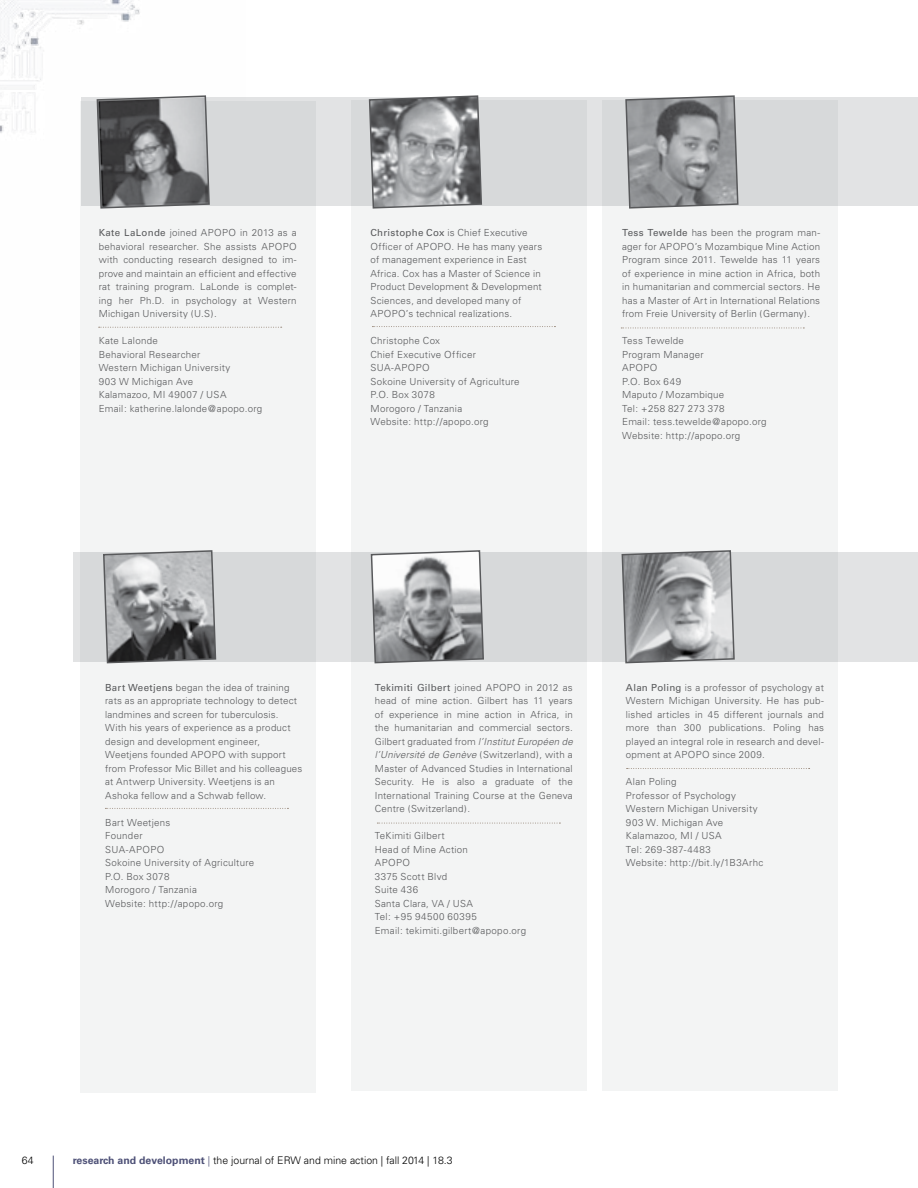
<style>
.page{position:relative;width:918px;height:1188px;background:#fff}
.page>*{position:absolute;margin:0;border:0;box-sizing:border-box;transform-origin:0 0}
.t1{font:300 10.5px "Univers";color:#000}
.Bio_Body{font:300 9.75px/13.5px "Univers";letter-spacing:.025em;color:#58595b;text-align:justify}
.Bio_Body-2{font:300 9.75px "Univers";letter-spacing:.055em;color:#58595b}
.Bio_Body-3{font:300 9.75px "Univers";letter-spacing:.045em;color:#58595b}
.s1{font-weight:400}
.s2{font-style:italic}
.s3{font-weight:700;color:#4e5177}
.s4{color:#4e5177}
</style>
<div class="page">
<img style="left:0;top:0;width:246px;height:133px">
<hr style="left:53px;top:1156px;width:1px;height:32px;background:#4e5177">
<div style="left:80px;top:101px;width:235px;height:992px;background:#f3f4f4"></div>
<div style="left:351px;top:101px;width:236px;height:990px;background:#f3f4f4"></div>
<div style="left:603px;top:101px;width:235px;height:990px;background:#f3f4f4"></div>
<div style="left:81px;top:98px;width:837px;height:108px;background:#d7d9da"></div>
<div style="left:73px;top:552px;width:845px;height:110px;background:#d7d9da"></div>
<svg style="left:105px;top:808px;width:183px;height:1px"></svg>
<svg style="left:103px;top:550px;width:114px;height:114px"></svg>
<svg style="left:621px;top:328px;width:183px;height:1px"></svg>
<svg style="left:627px;top:768px;width:183px;height:1px"></svg>
<svg style="left:625px;top:95px;width:114px;height:114px;background:#949698"></svg>
<svg style="left:621px;top:550px;width:114px;height:114px"></svg>
<svg style="left:99px;top:327px;width:183px;height:1px"></svg>
<svg style="left:96px;top:95px;width:115px;height:114px"></svg>
<svg style="left:377px;top:823px;width:183px;height:1px"></svg>
<svg style="left:370px;top:550px;width:114px;height:114px"></svg>
<svg style="left:372px;top:326px;width:183px;height:1px"></svg>
<svg style="left:368px;top:95px;width:115px;height:114px"></svg>
<p class="Bio_Body" style="left:99px;top:226px;width:199px"><span class="s1">Kate LaLonde</span> joined APOPO in 2013 as a behavioral researcher. She assists APOPO with conducting research designed to im&shy;prove and maintain an efficient and effective rat training program. LaLonde is complet&shy;ing her Ph.D. in psychology at Western Michigan University (U.S).</p>
<p class="Bio_Body" style="left:99px;top:334px;width:61px">Kate Lalonde</p>
<p class="Bio_Body" style="left:99px;top:348px;width:103px">Behavioral Researcher</p>
<p class="Bio_Body" style="left:99px;top:361px;width:133px">Western Michigan University</p>
<p class="Bio_Body" style="left:99px;top:375px;width:96px">903 W Michigan Ave</p>
<p class="Bio_Body" style="left:99px;top:388px;width:129px">Kalamazoo, MI 49007 / USA</p>
<p class="Bio_Body" style="left:99px;top:402px;width:165px">Email: katherine.lalonde@apopo.org</p>
<p class="Bio_Body" style="left:371px;top:226px;width:173px;text-align:left"><span class="s1">Christophe Cox</span> is Chief Executive Officer of APOPO. He has many years of management experience in East Africa. Cox has a Master of Science in Product Development &amp; Development Sciences, and developed many of APOPO’s technical realizations.</p>
<p class="Bio_Body" style="left:371px;top:334px;width:71px">Christophe Cox</p>
<p class="Bio_Body" style="left:371px;top:348px;width:107px">Chief Executive Officer</p>
<p class="Bio_Body-3" style="left:371px;top:362px;width:61px">SUA-APOPO</p>
<p class="Bio_Body" style="left:371px;top:375px;width:150px">Sokoine University of Agriculture</p>
<p class="Bio_Body" style="left:371px;top:388px;width:66px">P.O. Box 3078</p>
<p class="Bio_Body" style="left:371px;top:402px;width:93px">Morogoro / Tanzania</p>
<p class="Bio_Body" style="left:371px;top:415px;width:120px">Website: http://apopo.org</p>
<p class="Bio_Body" style="left:622px;top:226px;width:200px"><span class="s1">Tess Tewelde</span> has been the program man&shy;ager for APOPO’s Mozambique Mine Action Program since 2011. Tewelde has 11 years of experience in mine action in Africa, both in humanitarian and commercial sectors. He has a Master of Art in International Relations from Freie University of Berlin (Germany).</p>
<p class="Bio_Body" style="left:622px;top:334px;width:63px">Tess Tewelde</p>
<p class="Bio_Body" style="left:622px;top:348px;width:83px">Program Manager</p>
<p class="Bio_Body" style="left:622px;top:361px;width:37px">APOPO</p>
<p class="Bio_Body" style="left:622px;top:375px;width:60px">P.O. Box 649</p>
<p class="Bio_Body" style="left:622px;top:388px;width:104px">Maputo / Mozambique</p>
<p class="Bio_Body" style="left:622px;top:402px;width:104px">Tel: +258 827 273 378</p>
<p class="Bio_Body" style="left:622px;top:415px;width:146px">Email: tess.tewelde@apopo.org</p>
<p class="Bio_Body" style="left:622px;top:429px;width:120px">Website: http://apopo.org</p>
<p class="Bio_Body" style="left:105px;top:681px;width:199px;text-align:left"><span class="s1">Bart Weetjens</span> began the idea of training rats as an appropriate technology to detect landmines and screen for tuberculosis.<br>With his years of experience as a product design and development engineer, Weetjens founded APOPO with support from Professor Mic Billet and his colleagues at Antwerp University. Weetjens is an Ashoka fellow and a Schwab fellow.</p>
<p class="Bio_Body" style="left:105px;top:816px;width:67px">Bart Weetjens</p>
<p class="Bio_Body" style="left:105px;top:829px;width:39px">Founder</p>
<p class="Bio_Body-3" style="left:105px;top:844px;width:61px">SUA-APOPO</p>
<p class="Bio_Body" style="left:105px;top:856px;width:150px">Sokoine University of Agriculture</p>
<p class="Bio_Body" style="left:105px;top:870px;width:66px">P.O. Box 3078</p>
<p class="Bio_Body" style="left:105px;top:883px;width:93px">Morogoro / Tanzania</p>
<p class="Bio_Body" style="left:105px;top:897px;width:120px">Website: http://apopo.org</p>
<p class="Bio_Body" style="left:375px;top:681px;width:200px"><span class="s1">Tekimiti Gilbert</span> joined APOPO in 2012 as head of mine action. Gilbert has 11 years of experience in mine action in Africa, in the humanitarian and commercial sectors.<br>Gilbert graduated from <span class="s2">l’Institut Européen de l’Université de Genève</span> (Switzerland), with a Master of Advanced Studies in International Security. He is also a graduate of the International Training Course at the Geneva Centre (Switzerland).</p>
<p class="Bio_Body" style="left:375px;top:829px;width:72px">TeKimiti Gilbert</p>
<p class="Bio_Body" style="left:375px;top:843px;width:95px">Head of Mine Action</p>
<p class="Bio_Body" style="left:375px;top:856px;width:37px">APOPO</p>
<p class="Bio_Body" style="left:375px;top:870px;width:74px">3375 Scott Blvd</p>
<p class="Bio_Body" style="left:375px;top:883px;width:45px">Suite 436</p>
<p class="Bio_Body" style="left:375px;top:897px;width:100px">Santa Clara, VA / USA</p>
<p class="Bio_Body-2" style="left:375px;top:911px;width:104px">Tel: +95 94500 60395</p>
<p class="Bio_Body" style="left:375px;top:924px;width:153px">Email: tekimiti.gilbert@apopo.org</p>
<p class="Bio_Body" style="left:626px;top:681px;width:199px"><span class="s1">Alan Poling</span> is a professor of psychology at Western Michigan University. He has pub&shy;lished articles in 45 different journals and more than 300 publications. Poling has played an integral role in research and devel&shy;opment at APOPO since 2009.</p>
<p class="Bio_Body" style="left:626px;top:775px;width:52px">Alan Poling</p>
<p class="Bio_Body" style="left:626px;top:789px;width:112px">Professor of Psychology</p>
<p class="Bio_Body" style="left:626px;top:802px;width:133px">Western Michigan University</p>
<p class="Bio_Body" style="left:626px;top:816px;width:99px">903 W. Michigan Ave</p>
<p class="Bio_Body" style="left:626px;top:829px;width:97px">Kalamazoo, MI / USA</p>
<p class="Bio_Body-2" style="left:626px;top:844px;width:87px">Tel: 269-387-4483</p>
<p class="Bio_Body" style="left:626px;top:856px;width:139px">Website: http://bit.ly/1B3Arhc</p>
<p class="t1" style="left:22px;top:1154px;width:13px">64</p>
<p class="t1" style="left:73px;top:1154px;width:381px"><span class="s3">research and development</span> <span class="s4">|</span> the journal of ERW and mine action | fall 2014 | 18.3</p>
</div>
